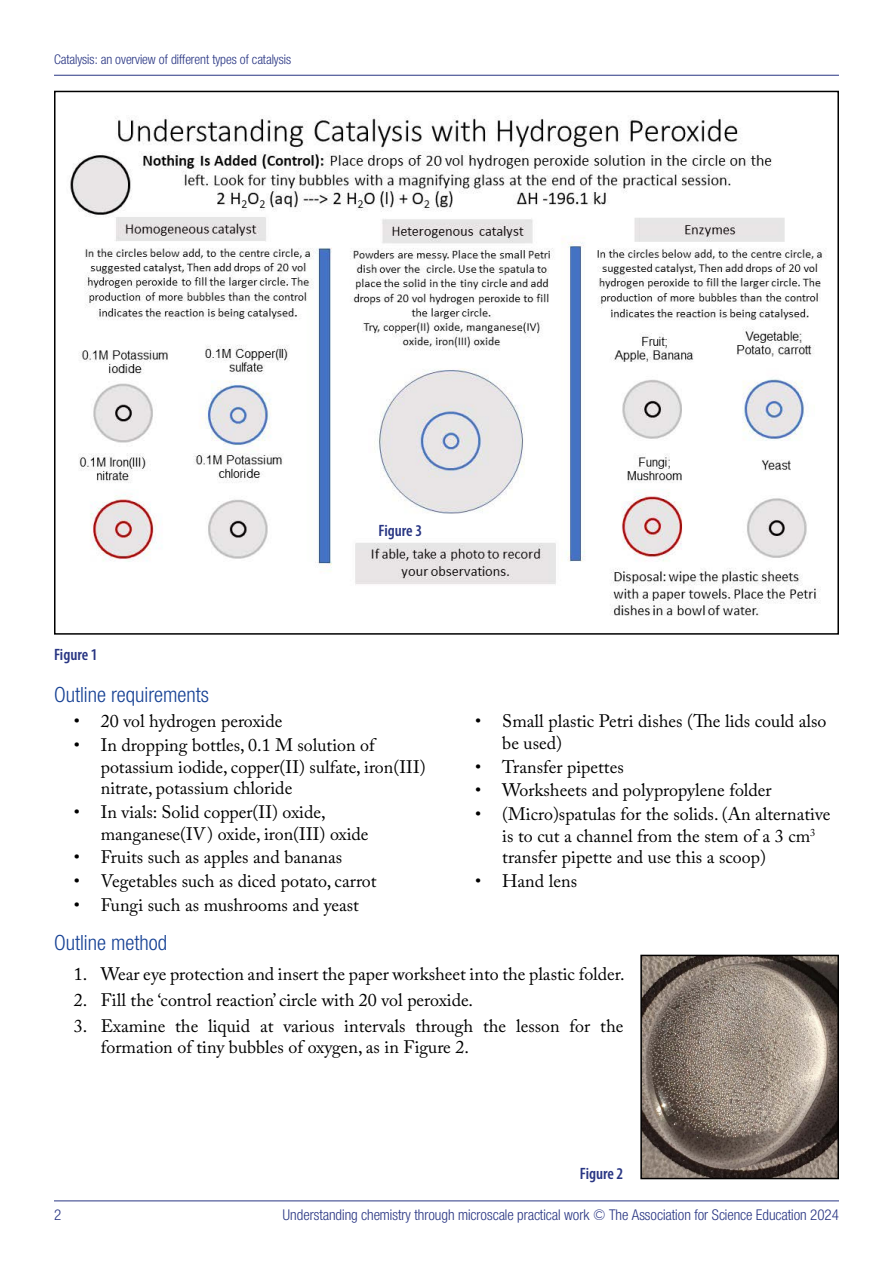
<style>
.page{position:relative;width:893px;height:1263px;background:#fff}
.page>*{position:absolute;margin:0;border:0;box-sizing:border-box;transform-origin:0 0}
.t1{font:300 condensed 21px "Helvetica Neue";color:#164194}
.t2{font:18px/21.6px "Adobe Caslon Pro";color:#000}
.t3{font:600 condensed 16.5px "Myriad Pro";color:#283583}
.t4{font:300 15px "Neue Helvetica Condensed BQ";color:#283583}
.t5{font:300 13.5px "Neue Helvetica Condensed BQ";color:#283583}
</style>
<div class="page">
<hr style="left:54px;top:75px;width:785px;height:1px;background:#283583">
<hr style="left:54px;top:1200px;width:785px;height:1px;background:#283583">
<img style="left:70px;top:115px;width:755px;height:501px">
<img style="left:643px;top:958px;width:193px;height:218px">
<div style="left:640px;top:955px;width:199px;height:224px;border:2px solid #000"></div>
<p class="t5" style="left:54px;top:51px;width:239px">Catalysis: an overview of different types of catalysis</p>
<p class="t3" style="left:378px;top:520px;width:45px">Figure 3</p>
<p class="t3" style="left:54px;top:644px;width:45px">Figure 1</p>
<p class="t1" style="left:54px;top:683px;width:157px">Outline requirements</p>
<p class="t2" style="left:74px;top:710px;width:210px">• 20 vol hydrogen peroxide</p>
<p class="t2" style="left:101px;top:734px;width:326px;text-indent:-27px">• In dropping bottles, 0.1 M solution of potassium iodide, copper(II) sulfate, iron(III) nitrate, potassium chloride</p>
<p class="t2" style="left:101px;top:801px;width:269px;text-indent:-27px">• In vials: Solid copper(II) oxide, manganese(IV) oxide, iron(III) oxide</p>
<p class="t2" style="left:74px;top:846px;width:270px">• Fruits such as apples and bananas</p>
<p class="t2" style="left:74px;top:870px;width:304px">• Vegetables such as diced potato, carrot</p>
<p class="t2" style="left:74px;top:894px;width:287px">• Fungi such as mushrooms and yeast</p>
<p class="t2" style="left:502px;top:710px;width:326px;text-indent:-27px">• Small plastic Petri dishes (The lids could also be used)</p>
<p class="t2" style="left:475px;top:756px;width:150px">• Transfer pipettes</p>
<p class="t2" style="left:475px;top:779px;width:298px">• Worksheets and polypropylene folder</p>
<p class="t2" style="left:502px;top:803px;width:330px;text-indent:-27px">• (Micro)spatulas for the solids. (An alternative is to cut a channel from the stem of a 3 cm<sup>3 </sup>transfer pipette and use this a scoop)</p>
<p class="t2" style="left:475px;top:870px;width:103px">• Hand lens</p>
<p class="t1" style="left:54px;top:930px;width:115px">Outline method</p>
<p class="t2" style="left:74px;top:963px;width:552px">1. Wear eye protection and insert the paper worksheet into the plastic folder.</p>
<p class="t2" style="left:74px;top:989px;width:401px">2. Fill the ‘control reaction’ circle with 20 vol peroxide.</p>
<p class="t2" style="left:101px;top:1015px;width:524px;text-indent:-27px">3. Examine the liquid at various intervals through the lesson for the formation of tiny bubbles of oxygen, as in Figure 2.</p>
<p class="t3" style="left:580px;top:1163px;width:45px">Figure 2</p>
<p class="t4" style="left:54px;top:1205px;width:9px">2</p>
<p class="t4" style="left:282px;top:1205px;width:558px">Understanding chemistry through microscale practical work © The Association for Science Education 2024</p>
</div>
